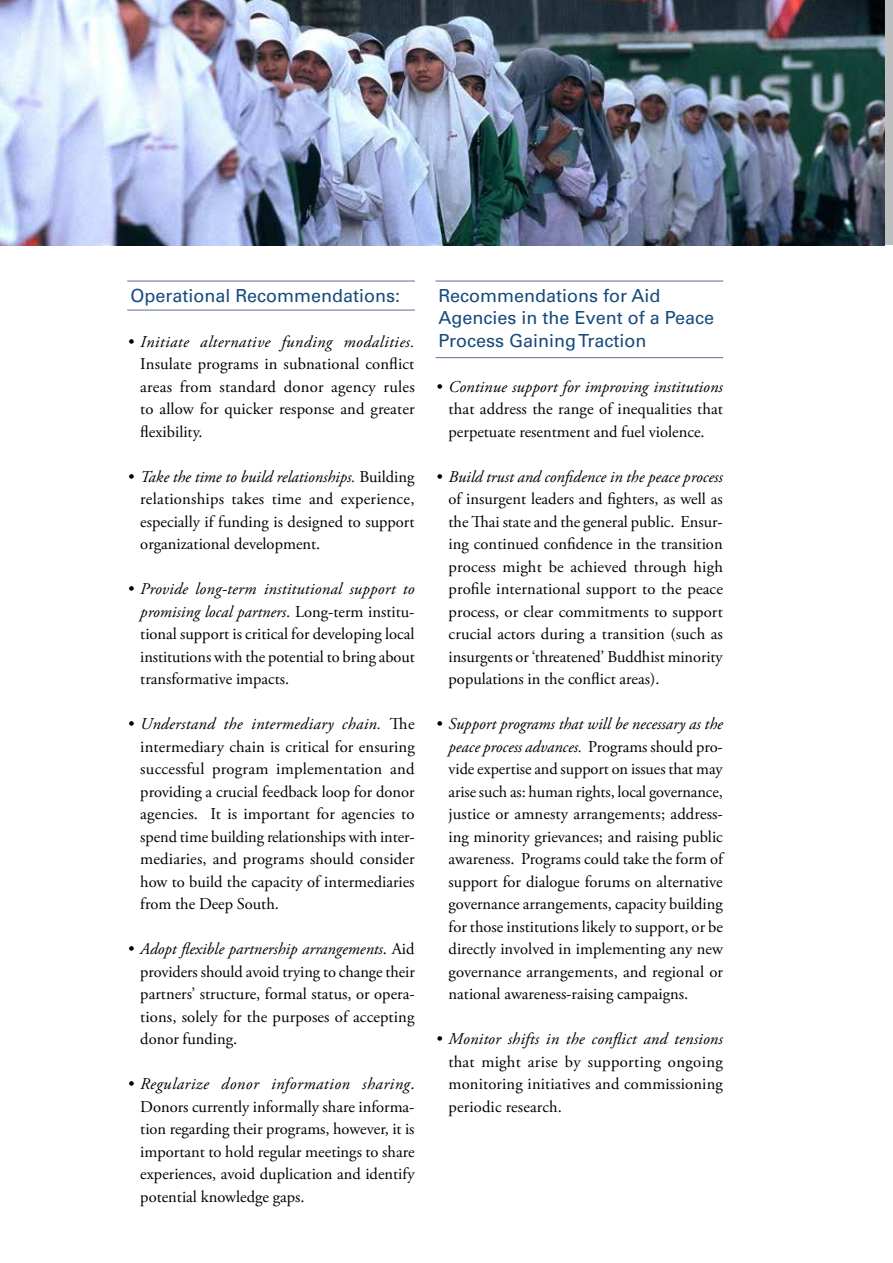
<style>
.page{position:relative;width:893px;height:1263px;background:#fff}
.page>*{position:absolute;margin:0;border:0;box-sizing:border-box;transform-origin:0 0}
.t1{font:18px/22.5px "Univers LT Std";color:#174a7c}
.t2{font:16.5px/22.5px "Adobe Garamond Pro";color:#000;text-align:justify}
.t3{font:italic 16.5px "Adobe Garamond Pro";letter-spacing:.005em;color:#000}
.t4{font:italic 16.5px "Adobe Garamond Pro";letter-spacing:.025em;color:#000}
.s1{font-style:italic}
</style>
<div class="page">
<img style="left:0;top:0;width:884px;height:245px">
<hr style="left:127px;top:281px;width:288px;height:1px;background:#5e6e97">
<hr style="left:127px;top:310px;width:288px;height:1px;background:#5e6e97">
<hr style="left:435px;top:281px;width:288px;height:1px;background:#5e6e97">
<hr style="left:435px;top:357px;width:288px;height:1px;background:#5e6e97">
<p class="t1" style="left:130px;top:284px;width:271px">Operational Recommendations:</p>
<p class="t4" style="left:128px;top:331px;width:288px">• Initiate alternative funding modalities.</p>
<p class="t2" style="left:140px;top:353px;width:276px">Insulate programs in subnational conflict areas from standard donor agency rules to allow for quicker response and greater flexibility.</p>
<p class="t2" style="left:140px;top:466px;width:276px;text-indent:-13px"><span class="s1">• Take the time to build relationships.</span> Building relationships takes time and experience, especially if funding is designed to support organizational development.</p>
<p class="t2" style="left:140px;top:578px;width:276px;text-indent:-13px"><span class="s1">• Provide long-term institutional support to promising local partners</span>. Long-term institu&shy;tional support is critical for developing local institutions with the potential to bring about transformative impacts.</p>
<p class="t2" style="left:140px;top:713px;width:276px;text-indent:-13px"><span class="s1">• Understand the intermediary chain.</span> The intermediary chain is critical for ensuring successful program implementation and providing a crucial feedback loop for donor agencies. It is important for agencies to spend time building relationships with inter&shy;mediaries, and programs should consider how to build the capacity of intermediaries from the Deep South.</p>
<p class="t2" style="left:140px;top:938px;width:276px;text-indent:-13px"><span class="s1">• Adopt flexible partnership arrangements</span>. Aid providers should avoid trying to change their partners’ structure, formal status, or opera&shy;tions, solely for the purposes of accepting donor funding.</p>
<p class="t2" style="left:140px;top:1073px;width:276px;text-indent:-13px"><span class="s1">• Regularize donor information sharing</span>.<br>Donors currently informally share informa&shy;tion regarding their programs, however, it is important to hold regular meetings to share experiences, avoid duplication and identify potential knowledge gaps.</p>
<p class="t1" style="left:439px;top:284px;width:277px">Recommendations for Aid<br>Agencies in the Event of a Peace<br>Process Gaining Traction</p>
<p class="t3" style="left:436px;top:376px;width:289px">• Continue support for improving institutions</p>
<p class="t2" style="left:449px;top:398px;width:276px">that address the range of inequalities that perpetuate resentment and fuel violence.</p>
<p class="t3" style="left:436px;top:466px;width:288px">• Build trust and confidence in the peace process</p>
<p class="t2" style="left:449px;top:488px;width:276px">of insurgent leaders and fighters, as well as the Thai state and the general public. Ensur&shy;ing continued confidence in the transition process might be achieved through high profile international support to the peace process, or clear commitments to support crucial actors during a transition (such as insurgents or ‘threatened’ Buddhist minority populations in the conflict areas).</p>
<p class="t2" style="left:449px;top:713px;width:276px;text-indent:-13px"><span class="s1">• Support programs that will be necessary as the peace process advances.</span> Programs should pro&shy;vide expertise and support on issues that may arise such as: human rights, local governance, justice or amnesty arrangements; address&shy;ing minority grievances; and raising public awareness. Programs could take the form of support for dialogue forums on alternative governance arrangements, capacity building for those institutions likely to support, or be directly involved in implementing any new governance arrangements, and regional or national awareness-raising campaigns.</p>
<p class="t3" style="left:436px;top:1029px;width:288px">• Monitor shifts in the conflict and tensions</p>
<p class="t2" style="left:449px;top:1051px;width:276px">that might arise by supporting ongoing monitoring initiatives and commissioning periodic research.</p>
</div>
